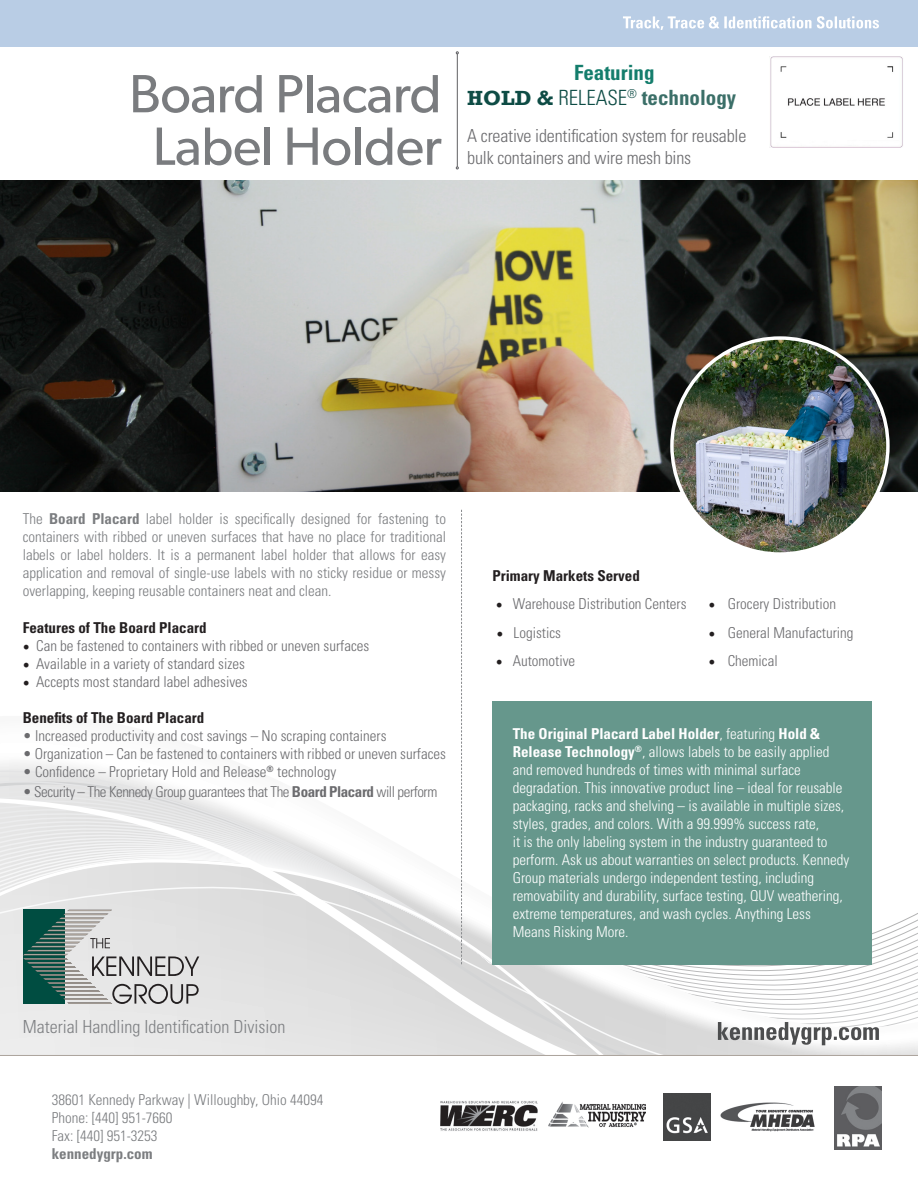
<style>
.page{position:relative;width:918px;height:1188px;background:#fff}
.page>*{position:absolute;margin:0;border:0;box-sizing:border-box;transform-origin:0 0}
.t1{font:54px "Gibson";letter-spacing:-.01em;color:#7a7c7f}
.t2{font:700 condensed 21px "Univers LT Std";color:#3b6f68}
.t3{font:700 condensed 21px "Univers LT Std";color:#147d6c}
.t4{font:300 condensed 18px/21.6px "Univers LT Std";letter-spacing:-.01em;color:#6b6b6e}
.t5{font:300 condensed 18px "Univers LT Std";color:#7e8083}
.t6{font:300 condensed 15px/18px "Univers LT Std";color:#fff}
.t7{font:300 condensed 15px "Univers LT Std";color:#6b6b6e}
.t8{font:300 condensed 15px/18px "Univers LT Std";color:#7b7d80;text-align:justify}
.t9{font:700 condensed 15px "Univers LT Std";color:#231f20}
.t10{font:300 condensed 15px "Univers LT Std";letter-spacing:-.03em;color:#6b6b6e}
.t11{font:700 condensed 15px "Univers LT Std";color:#7b7d80}
.s1{font-family:"Rockwell";font-stretch:normal;color:#0e4c45}
.s2{font-weight:300;color:#0e4c45}
.s3{font-weight:700}
.s4{font-family:"Minion Pro";font-weight:400;font-stretch:normal;font-size:18px;color:#231f20}
</style>
<div class="page">
<svg style="left:0;top:762px;width:196px;height:35px"></svg>
<svg style="left:0;top:797px;width:918px;height:258px"></svg>
<svg style="left:0;top:1055px;width:918px;height:95px"></svg>
<svg style="left:718px;top:1022px;width:161px;height:23px"></svg>
<svg style="left:461px;top:510px;width:1px;height:454px"></svg>
<hr style="left:457px;top:54px;width:1px;height:113px;background:#606063">
<img style="left:0;top:180px;width:918px;height:311px">
<img style="left:673px;top:338px;width:213px;height:214px">
<div style="left:0;top:0;width:918px;height:46px;background:#b9cde5"></div>
<svg style="left:623px;top:16px;width:256px;height:14px"></svg>
<img style="left:835px;top:1086px;width:46px;height:63px">
<img style="left:720px;top:1102px;width:98px;height:31px">
<img style="left:549px;top:1102px;width:97px;height:25px">
<img style="left:664px;top:1094px;width:46px;height:47px">
<img style="left:441px;top:1100px;width:97px;height:32px">
<svg style="left:23px;top:910px;width:176px;height:94px;background:#9faeab"></svg>
<div style="left:492px;top:701px;width:380px;height:263px;background:#66978c"></div>
<img style="left:770px;top:56px;width:133px;height:92px">
<p class="t3" style="left:574px;top:60px;width:82px">Featuring</p>
<p class="t2" style="left:467px;top:85px;width:271px"><span class="s1">HOLD &amp;</span> <span class="s2">RELEASE</span><sup>®</sup> technology</p>
<p class="t1" style="left:129px;top:61px;width:314px">Board Placard</p>
<p class="t1" style="left:153px;top:114px;width:291px">Label Holder</p>
<p class="t4" style="left:467px;top:125px;width:281px">A creative identification system for reusable bulk containers and wire mesh bins</p>
<p class="t8" style="left:23px;top:510px;width:425px">The <span class="s3">Board Placard</span> label holder is specifically designed for fastening to containers with ribbed or uneven surfaces that have no place for traditional labels or label holders. It is a permanent label holder that allows for easy application and removal of single-use labels with no sticky residue or messy overlapping, keeping reusable containers neat and clean.</p>
<p class="t9" style="left:23px;top:619px;width:186px">Features of The Board Placard</p>
<p class="t7" style="left:23px;top:637px;width:348px"><span class="s4">•</span> Can be fastened to containers with ribbed or uneven surfaces</p>
<p class="t7" style="left:23px;top:655px;width:224px"><span class="s4">•</span> Available in a variety of standard sizes</p>
<p class="t7" style="left:23px;top:673px;width:227px"><span class="s4">•</span> Accepts most standard label adhesives</p>
<p class="t9" style="left:23px;top:709px;width:183px">Benefits of The Board Placard</p>
<p class="t7" style="left:23px;top:727px;width:365px">• Increased productivity and cost savings – No scraping containers</p>
<p class="t7" style="left:23px;top:745px;width:425px">• Organization – Can be fastened to containers with ribbed or uneven surfaces</p>
<p class="t7" style="left:23px;top:763px;width:315px">• Confidence – Proprietary Hold and Release<sup>®</sup> technology</p>
<p class="t10" style="left:23px;top:783px;width:416px">• Security – The Kennedy Group guarantees that The <span class="s3">Board Placard</span> will perform</p>
<p class="t5" style="left:23px;top:1016px;width:264px">Material Handling Identification Division</p>
<p class="t8" style="left:52px;top:1091px;width:273px">38601 Kennedy Parkway | Willoughby, Ohio 44094</p>
<p class="t8" style="left:52px;top:1109px;width:122px">Phone: [440] 951-7660</p>
<p class="t8" style="left:52px;top:1127px;width:107px">Fax: [440] 951-3253</p>
<p class="t11" style="left:52px;top:1144px;width:102px">kennedygrp.com</p>
<p class="t9" style="left:492px;top:567px;width:149px">Primary Markets Served</p>
<p class="t7" style="left:496px;top:595px;width:342px"><span class="s4">•</span> Warehouse Distribution Centers <span class="s4">•</span> Grocery Distribution</p>
<p class="t7" style="left:497px;top:624px;width:66px"><span class="s4">•</span> Logistics</p>
<p class="t7" style="left:708px;top:624px;width:147px"><span class="s4">•</span> General Manufacturing</p>
<p class="t7" style="left:496px;top:652px;width:81px"><span class="s4">•</span> Automotive</p>
<p class="t7" style="left:708px;top:652px;width:71px"><span class="s4">•</span> Chemical</p>
<p class="t6" style="left:513px;top:725px;width:338px"><span class="s3">The Original Placard Label Holder</span>, featuring <span class="s3">Hold &amp; Release Technology</span><sup>®</sup>, allows labels to be easily applied and removed hundreds of times with minimal surface degradation. This innovative product line – ideal for reusable packaging, racks and shelving – is available in multiple sizes, styles, grades, and colors. With a 99.999% success rate,<br>it is the only labeling system in the industry guaranteed to perform. Ask us about warranties on select products. Kennedy Group materials undergo independent testing, including removability and durability, surface testing, QUV weathering, extreme temperatures, and wash cycles. Anything Less Means Risking More.</p>
</div>
